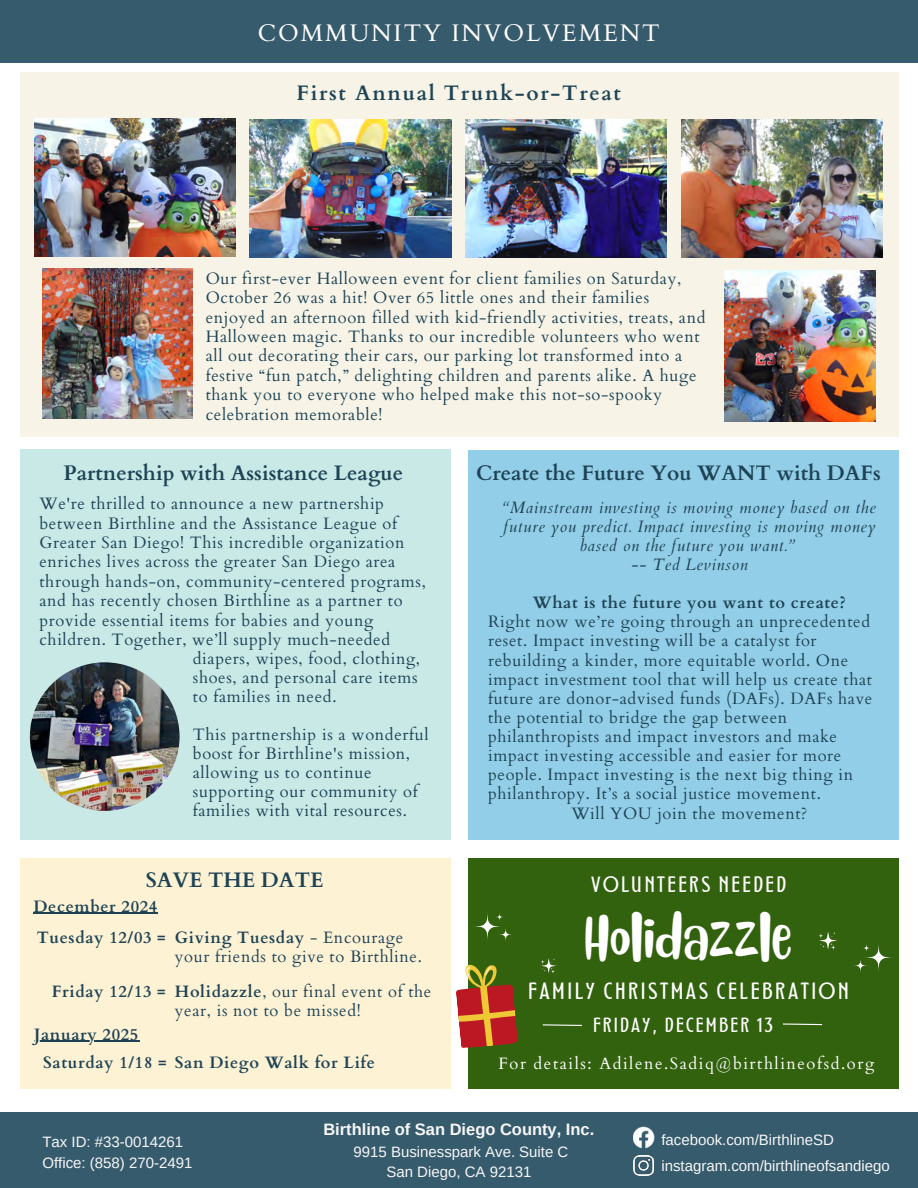
<style>
.page{position:relative;width:918px;height:1188px;background:#fff}
.page>*{position:absolute;margin:0;border:0;box-sizing:border-box;transform-origin:0 0}
.t1{font:45px "Blueberry";color:#fff}
.t2{font:24px "Cardo";letter-spacing:.08em;color:#fff}
.t3{font:700 21px "Cardo";color:#1d4355}
.t4{font:700 21px "Cardo";letter-spacing:.08em;color:#1d4355}
.t5{font:18.9px "Montagna LTD";letter-spacing:.135em;color:#fff}
.t6{font:18px "Montagna LTD";letter-spacing:.135em;color:#fff}
.t7{font:16.5px/19.4px "Cardo";letter-spacing:.04em;color:#1d4355}
.t8{font:italic 16.5px/19.2px "Cardo";letter-spacing:.04em;color:#1d4355;text-align:center}
.t9{font:700 16.5px "Cardo";letter-spacing:.04em;color:#1d4355}
.t10{font:16.5px "Cardo";letter-spacing:.095em;color:#fff}
.t11{font:700 16.5px "Arimo";color:#f7f7f7}
.t12{font:16.5px "Montagna LTD";letter-spacing:.135em;color:#fff}
.t13{font:15px "Arimo";color:#f7f7f7}
.s1{font-weight:700}
</style>
<div class="page">
<div style="left:0;top:0;width:918px;height:63px;background:#365b6d"></div>
<div style="left:468px;top:450px;width:430px;height:390px;background:#93cee8"></div>
<div style="left:20px;top:858px;width:430px;height:231px;background:#fef2d5"></div>
<div style="left:0;top:1113px;width:918px;height:75px;background:#365b6d"></div>
<img style="left:634px;top:1127px;width:20px;height:21px">
<img style="left:634px;top:1156px;width:20px;height:20px">
<div style="left:20px;top:72px;width:879px;height:365px;background:#f7f4e7"></div>
<img style="left:42px;top:268px;width:151px;height:151px">
<img style="left:725px;top:271px;width:150px;height:150px">
<div style="left:468px;top:858px;width:430px;height:231px;background:#32620e"></div>
<svg style="left:456px;top:964px;width:62px;height:84px"></svg>
<svg style="left:541px;top:958px;width:15px;height:16px"></svg>
<svg style="left:818px;top:931px;width:19px;height:19px"></svg>
<svg style="left:474px;top:913px;width:38px;height:28px"></svg>
<svg style="left:854px;top:944px;width:38px;height:28px"></svg>
<svg style="left:542px;top:1024px;width:40px;height:2px"></svg>
<svg style="left:783px;top:1023px;width:40px;height:3px"></svg>
<img style="left:34px;top:118px;width:201px;height:138px">
<img style="left:250px;top:119px;width:201px;height:138px">
<img style="left:466px;top:119px;width:201px;height:138px">
<img style="left:682px;top:119px;width:201px;height:138px">
<div style="left:20px;top:449px;width:430px;height:391px;background:#c9e9e7"></div>
<img style="left:30px;top:662px;width:150px;height:149px;border-radius:50%">
<hr style="left:33px;top:913px;width:125px;height:1px;background:#1d4355">
<hr style="left:34px;top:1041px;width:105px;height:1px;background:#1d4355">
<p class="t2" style="left:258px;top:17px;width:404px">COMMUNITY INVOLVEMENT</p>
<h6 class="t4" style="left:297px;top:79px;width:326px">First Annual Trunk-or-Treat</h6>
<p class="t7" style="left:206px;top:269px;width:501px">Our first-ever Halloween event for client families on Saturday, October 26 was a hit! Over 65 little ones and their families enjoyed an afternoon filled with kid-friendly activities, treats, and Halloween magic. Thanks to our incredible volunteers who went all out decorating their cars, our parking lot transformed into a festive “fun patch,” delighting children and parents alike. A huge thank you to everyone who helped make this not-so-spooky celebration memorable!</p>
<p class="t3" style="left:63px;top:459px;width:341px">Partnership with Assistance League</p>
<p class="t7" style="left:39px;top:495px;width:388px">We're thrilled to announce a new partnership between Birthline and the Assistance League of Greater San Diego! This incredible organization enriches lives across the greater San Diego area through hands-on, community-centered programs, and has recently chosen Birthline as a partner to provide essential items for babies and young children. Together, we’ll supply much-needed</p>
<p class="t7" style="left:193px;top:649px;width:229px">diapers, wipes, food, clothing, shoes, and personal care items to families in need.</p>
<p class="t7" style="left:193px;top:725px;width:237px">This partnership is a wonderful boost for Birthline's mission, allowing us to continue supporting our community of families with vital resources.</p>
<h6 class="t3" style="left:146px;top:866px;width:179px">SAVE THE DATE</h6>
<p class="t9" style="left:33px;top:895px;width:125px">December 2024</p>
<h5 class="t9" style="left:37px;top:927px;width:131px">Tuesday 12/03 =</h5>
<p class="t7" style="left:175px;top:928px;width:249px"><span class="s1">Giving Tuesday</span> - Encourage your friends to give to Birthline.</p>
<h1 class="t9" style="left:52px;top:981px;width:115px">Friday 12/13 =</h1>
<p class="t7" style="left:175px;top:982px;width:258px"><span class="s1">Holidazzle</span>, our final event of the year, is not to be missed!</p>
<p class="t9" style="left:43px;top:1052px;width:125px">Saturday 1/18 =</p>
<p class="t9" style="left:175px;top:1052px;width:202px">San Diego Walk for Life</p>
<p class="t9" style="left:34px;top:1023px;width:106px">January 2025</p>
<p class="t3" style="left:476px;top:459px;width:406px">Create the Future You WANT with DAFs</p>
<p class="t8" style="left:503px;top:498px;width:374px">“Mainstream investing is moving money based on the future you predict. Impact investing is moving money based on the future you want.”</p>
<h6 class="t8" style="left:631px;top:555px;width:118px">-- Ted Levinson</h6>
<h6 class="t9" style="left:533px;top:592px;width:315px">What is the future you want to create?</h6>
<h6 class="t7" style="left:488px;top:613px;width:386px">Right now we’re going through an unprecedented reset. Impact investing will be a catalyst for rebuilding a kinder, more equitable world. One impact investment tool that will help us create that future are donor-advised funds (DAFs). DAFs have the potential to bridge the gap between philanthropists and impact investors and make impact investing accessible and easier for more people. Impact investing is the next big thing in philanthropy. It’s a social justice movement.</h6>
<p class="t7" style="left:571px;top:804px;width:238px">Will YOU join the movement?</p>
<h3 class="t6" style="left:591px;top:876px;width:196px">VOLUNTEERS NEEDED</h3>
<p class="t1" style="left:585px;top:904px;width:208px">Holidazzle</p>
<h6 class="t5" style="left:528px;top:983px;width:322px">FAMILY CHRISTMAS CELEBRATION</h6>
<h5 class="t12" style="left:593px;top:1017px;width:181px">FRIDAY, DECEMBER 13</h5>
<h3 class="t10" style="left:499px;top:1053px;width:377px">For details: Adilene.Sadiq@birthlineofsd.org</h3>
<p class="t13" style="left:42px;top:1134px;width:142px">Tax ID: #33-0014261</p>
<p class="t13" style="left:42px;top:1154px;width:151px">Office: (858) 270-2491</p>
<p class="t11" style="left:323px;top:1121px;width:272px">Birthline of San Diego County, Inc.</p>
<p class="t13" style="left:354px;top:1143px;width:216px">9915 Businesspark Ave. Suite C</p>
<p class="t13" style="left:386px;top:1164px;width:146px">San Diego, CA 92131</p>
<p class="t13" style="left:661px;top:1132px;width:174px">facebook.com/BirthlineSD</p>
<h4 class="t13" style="left:661px;top:1158px;width:230px">instagram.com/birthlineofsandiego</h4>
</div>
